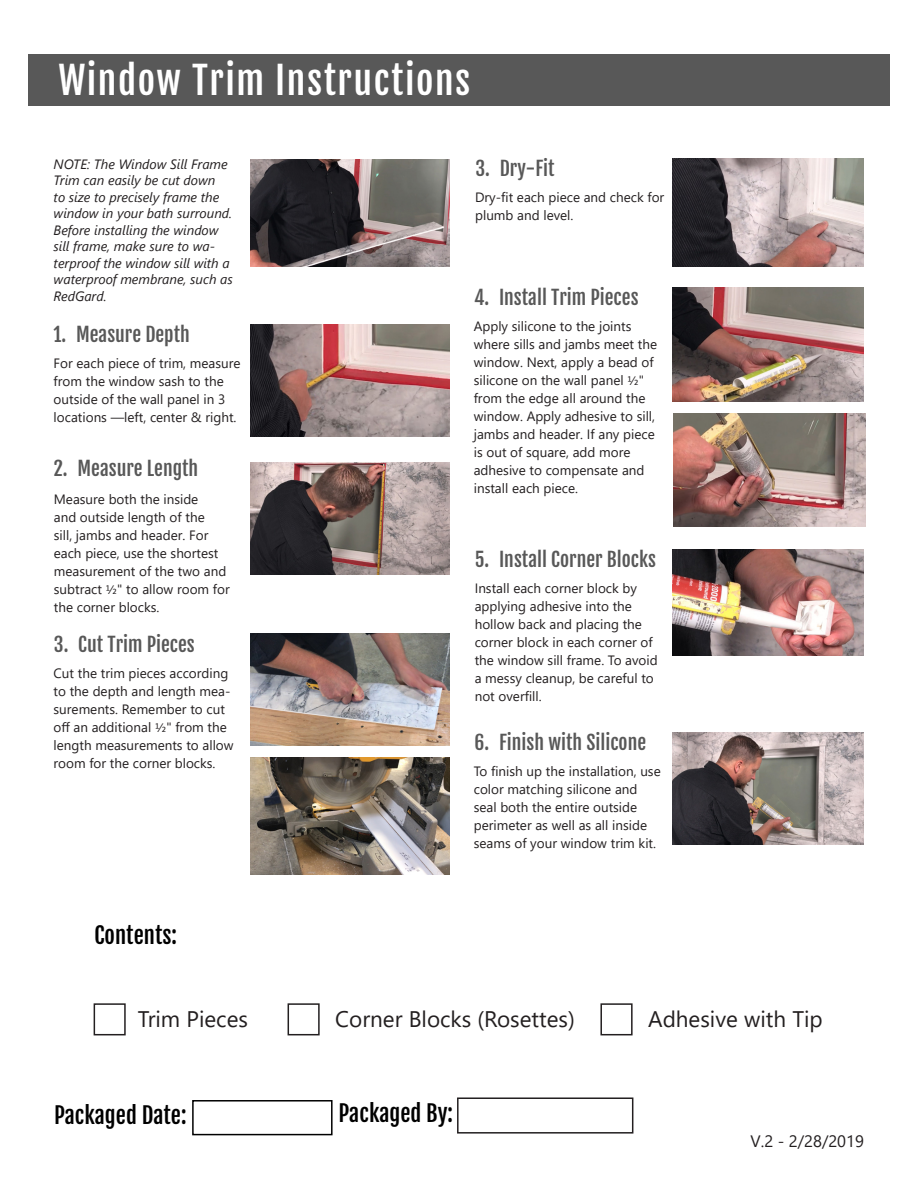
<style>
.page{position:relative;width:918px;height:1188px;background:#fff}
.page>*{position:absolute;margin:0;border:0;box-sizing:border-box;transform-origin:0 0}
.t1{font:37.5px "Fjalla One";letter-spacing:.04em;color:#fff}
.t2{font:22.5px "Segoe UI";color:#231f20}
.t3{font:22.5px "Fjalla One";color:#000}
.t4{font:19.5px "Fjalla One";color:#585858}
.t5{font:16.5px "Segoe UI";color:#231f20}
.t6{font:13.5px/18px "Segoe UI";color:#231f20}
.t7{font:italic 13.5px/16.5px "Segoe UI";color:#231f20}
</style>
<div class="page">
<img style="left:672px;top:288px;width:192px;height:113px">
<img style="left:672px;top:549px;width:192px;height:106px">
<img style="left:672px;top:733px;width:192px;height:111px">
<img style="left:674px;top:413px;width:191px;height:114px">
<img style="left:251px;top:634px;width:198px;height:112px">
<img style="left:251px;top:758px;width:198px;height:116px">
<div style="left:94px;top:1003px;width:32px;height:32px;border:2px solid #231f20"></div>
<div style="left:288px;top:1003px;width:32px;height:32px;border:2px solid #231f20"></div>
<div style="left:600px;top:1003px;width:33px;height:32px;border:2px solid #231f20"></div>
<div style="left:192px;top:1100px;width:141px;height:35px;border:2px solid #000"></div>
<div style="left:457px;top:1097px;width:176px;height:37px;border:2px solid #231f20"></div>
<img style="left:251px;top:159px;width:198px;height:108px">
<img style="left:251px;top:324px;width:198px;height:112px">
<img style="left:251px;top:462px;width:198px;height:112px">
<div style="left:28px;top:54px;width:862px;height:52px;background:#585858"></div>
<img style="left:673px;top:159px;width:191px;height:107px">
<p class="t1" style="left:58px;top:58px;width:413px">Window Trim Instructions</p>
<p class="t7" style="left:54px;top:154px;width:181px">NOTE: The Window Sill Frame<br>Trim can easily be cut down<br>to size to precisely frame the window in your bath surround.<br>Before installing the window sill frame, make sure to wa&shy;terproof the window sill with a waterproof membrane, such as<br>RedGard.</p>
<p class="t4" style="left:54px;top:322px;width:138px">1. Measure Depth</p>
<p class="t6" style="left:54px;top:353px;width:188px">For each piece of trim, measure from the window sash to the outside of the wall panel in 3 locations —left, center &amp; right.</p>
<p class="t4" style="left:54px;top:457px;width:146px">2. Measure Length</p>
<p class="t6" style="left:54px;top:489px;width:177px">Measure both the inside<br>and outside length of the<br>sill, jambs and header. For each piece, use the shortest measurement of the two and subtract ½" to allow room for the corner blocks.</p>
<p class="t4" style="left:54px;top:633px;width:143px">3. Cut Trim Pieces</p>
<p class="t6" style="left:54px;top:663px;width:182px">Cut the trim pieces according to the depth and length mea&shy;surements. Remember to cut off an additional ½" from the length measurements to allow room for the corner blocks.</p>
<p class="t3" style="left:94px;top:921px;width:84px">Contents:</p>
<p class="t4" style="left:475px;top:157px;width:81px">3. Dry-Fit</p>
<p class="t6" style="left:475px;top:187px;width:191px">Dry-fit each piece and check for plumb and level.</p>
<p class="t4" style="left:474px;top:286px;width:166px">4. Install Trim Pieces</p>
<p class="t6" style="left:474px;top:316px;width:185px">Apply silicone to the joints where sills and jambs meet the window. Next, apply a bead of silicone on the wall panel ½" from the edge all around the window. Apply adhesive to sill, jambs and header. If any piece is out of square, add more adhesive to compensate and install each piece.</p>
<p class="t4" style="left:475px;top:547px;width:183px">5. Install Corner Blocks</p>
<p class="t6" style="left:475px;top:578px;width:184px">Install each corner block by applying adhesive into the hollow back and placing the corner block in each corner of the window sill frame. To avoid a messy cleanup, be careful to not overfill.</p>
<p class="t4" style="left:475px;top:730px;width:173px">6. Finish with Silicone</p>
<p class="t6" style="left:474px;top:761px;width:189px">To finish up the installation, use color matching silicone and seal both the entire outside perimeter as well as all inside seams of your window trim kit.</p>
<p class="t2" style="left:138px;top:998px;width:112px">Trim Pieces</p>
<p class="t2" style="left:335px;top:998px;width:241px">Corner Blocks (Rosettes)</p>
<p class="t2" style="left:648px;top:998px;width:176px">Adhesive with Tip</p>
<p class="t3" style="left:54px;top:1101px;width:134px">Packaged Date:</p>
<p class="t3" style="left:339px;top:1099px;width:116px">Packaged By:</p>
<p class="t5" style="left:751px;top:1126px;width:115px">V.2 - 2/28/2019</p>
</div>
